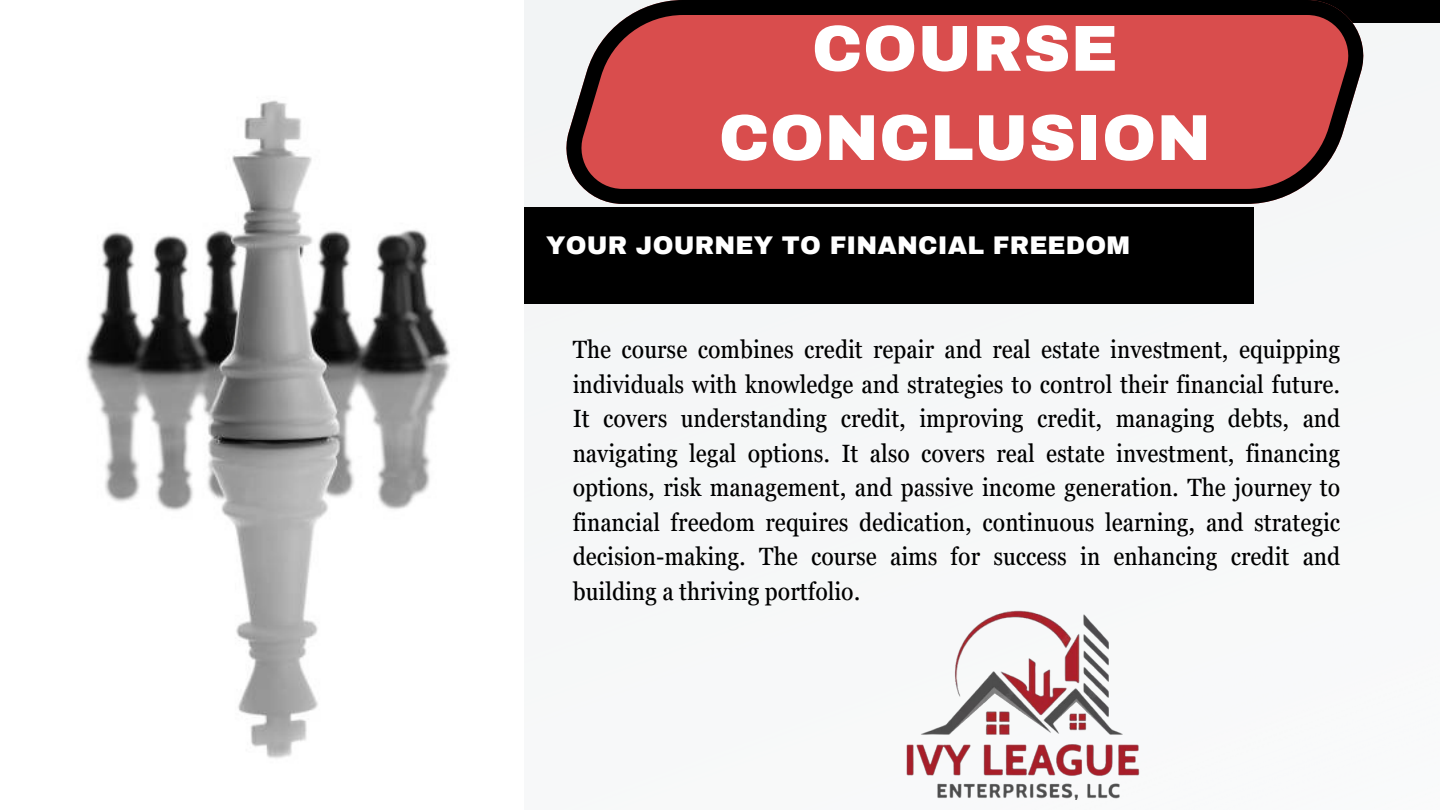
<style>
.page{position:relative;width:1440px;height:810px;background:#fff}
.page>*{position:absolute;margin:0;border:0;box-sizing:border-box;transform-origin:0 0}
.t1{font:900 65px/89.2px "Archivo";letter-spacing:.01em;color:#fff;text-align:center}
.t2{font:condensed 25px/34.5px "Georgia Pro";color:#000;text-align:justify}
.t3{font:900 25px "Archivo";letter-spacing:.01em;color:#fff}
</style>
<div class="page">
<div style="left:524px;top:0;width:916px;height:419px;background:#f5f7f7"></div>
<div style="left:232px;top:207px;width:1022px;height:96px;background:#000"></div>
<img style="left:85px;top:100px;width:439px;height:659px">
<div style="left:1047px;top:0;width:393px;height:23px;background:#000"></div>
<svg style="left:566px;top:0;width:798px;height:204px"></svg>
<img style="left:906px;top:610px;width:234px;height:190px">
<p class="t1" style="left:719px;top:4px;width:494px">COURSE<br>CONCLUSION</p>
<p class="t3" style="left:546px;top:232px;width:586px">YOUR JOURNEY TO FINANCIAL FREEDOM</p>
<p class="t2" style="left:573px;top:332px;width:769px">The course combines credit repair and real estate investment, equipping individuals with knowledge and strategies to control their financial future.<br>It covers understanding credit, improving credit, managing debts, and navigating legal options. It also covers real estate investment, financing options, risk management, and passive income generation. The journey to financial freedom requires dedication, continuous learning, and strategic decision-making. The course aims for success in enhancing credit and building a thriving portfolio.</p>
</div>
